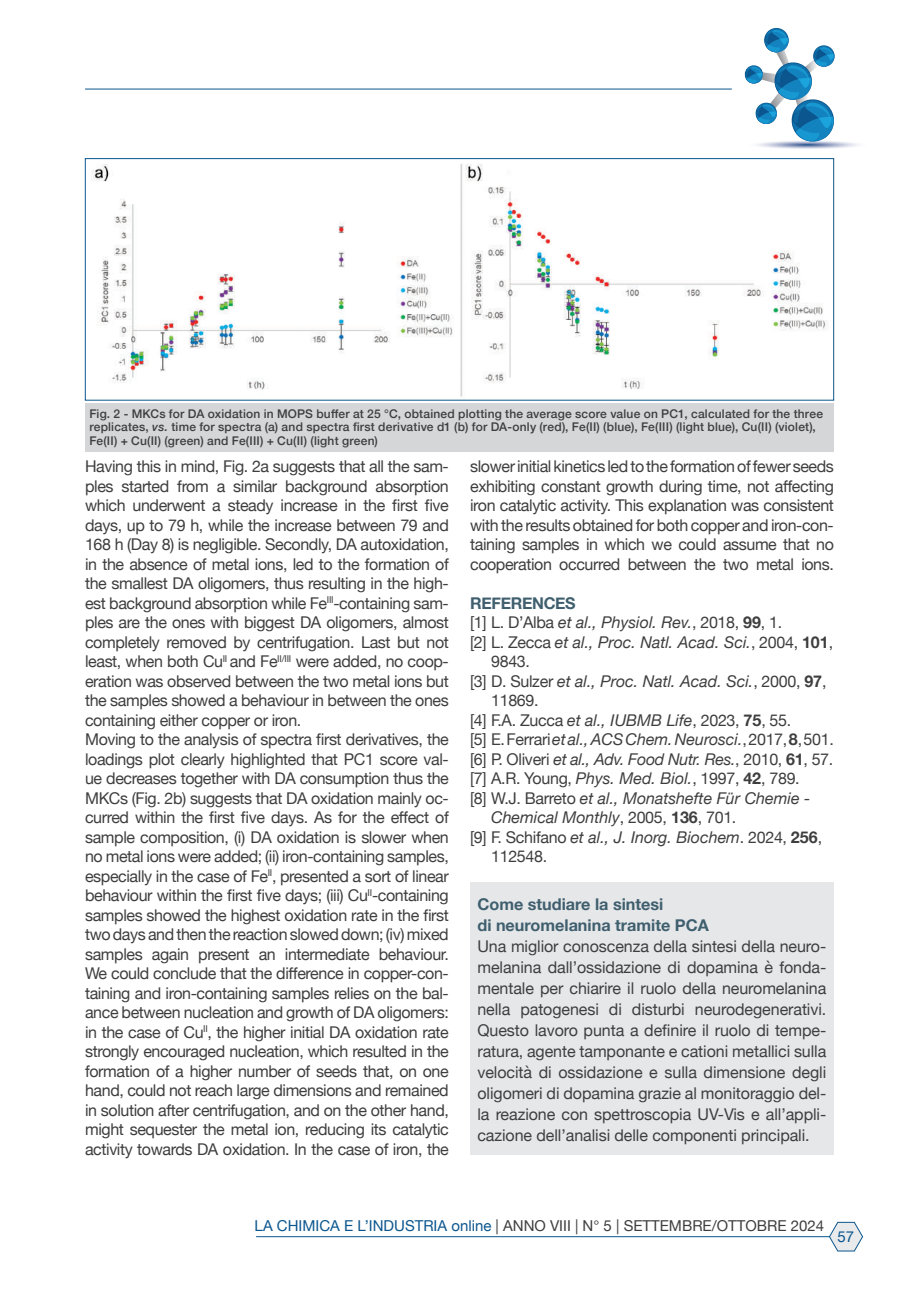
<style>
.page{position:relative;width:919px;height:1289px;background:#fff}
.page>*{position:absolute;margin:0;border:0;box-sizing:border-box;transform-origin:0 0}
.t1{font:16.2px/19.5px "Helvetica Neue";letter-spacing:-.025em;color:#3e3e3f;text-align:justify}
.t2{font:italic 16.2px "Helvetica Neue";color:#3e3e3f}
.t3{font:italic 16.2px "Helvetica Neue";letter-spacing:-.02em;color:#3e3e3f}
.t4{font:700 16.2px/21px "Helvetica Neue";color:#3f5f6e}
.t5{font:700 16.2px "Helvetica Neue";letter-spacing:-.02em;color:#3f5f6e}
.t6{font:15px "Helvetica Neue";color:#3e3e3f}
.t7{font:15px "Helvetica Neue";color:#0b568e}
.t8{font:500 12px/13.5px "Helvetica Neue";letter-spacing:.015em;color:#3e3e3f}
.s1{font-style:italic}
.s2{font-weight:700}
.s3{font-style:normal}
.s4{font-weight:700;font-style:normal}
.s5{color:#0b568e}
</style>
<div class="page">
<hr style="left:85px;top:89px;width:646px;height:1px;background:#0b568e">
<svg style="left:744px;top:28px;width:114px;height:121px"></svg>
<hr style="left:256px;top:1236px;width:574px;height:1px;background:#0b568e">
<svg style="left:829px;top:1222px;width:33px;height:29px"></svg>
<div style="left:470px;top:882px;width:363px;height:272px;background:#e6e7e9"></div>
<img style="left:91px;top:164px;width:737px;height:233px">
<div style="left:85px;top:158px;width:748px;height:242px;border:1px solid #0b568e"></div>
<div style="left:85px;top:403px;width:748px;height:49px;background:#d5d6d8"></div>
<p class="t8" style="left:89px;top:406px;width:735px">Fig. 2 - MKCs for DA oxidation in MOPS buffer at 25 °C, obtained plotting the average score value on PC1, calculated for the three replicates, <span class="s1">vs.</span> time for spectra (a) and spectra first derivative d1 (b) for DA-only (red), Fe(II) (blue), Fe(III) (light blue), Cu(II) (violet),<br>Fe(II) + Cu(II) (green) and Fe(III) + Cu(II) (light green)</p>
<p class="t1" style="left:85px;top:457px;width:365px;text-align:left">Having this in mind, Fig. 2a suggests that all the sam&shy;ples started from a similar background absorption which underwent a steady increase in the first five days, up to 79 h, while the increase between 79 and 168 h (Day 8) is negligible. Secondly, DA autoxidation, in the absence of metal ions, led to the formation of the smallest DA oligomers, thus resulting in the high&shy;est background absorption while Fe<sup>III</sup>-containing sam&shy;ples are the ones with biggest DA oligomers, almost completely removed by centrifugation. Last but not least, when both Cu<sup>II</sup> and Fe<sup>II/III</sup> were added, no coop&shy;eration was observed between the two metal ions but the samples showed a behaviour in between the ones containing either copper or iron.<br>Moving to the analysis of spectra first derivatives, the loadings plot clearly highlighted that PC1 score val&shy;ue decreases together with DA consumption thus the MKCs (Fig. 2b) suggests that DA oxidation mainly oc&shy;curred within the first five days. As for the effect of sample composition, (i) DA oxidation is slower when no metal ions were added; (ii) iron-containing samples, especially in the case of Fe<sup>II</sup>, presented a sort of linear behaviour within the first five days; (iii) Cu<sup>II</sup>-containing samples showed the highest oxidation rate in the first two days and then the reaction slowed down; (iv) mixed samples again present an intermediate behaviour.<br>We could conclude that the difference in copper-con&shy;taining and iron-containing samples relies on the bal&shy;ance between nucleation and growth of DA oligomers: in the case of Cu<sup>II</sup>, the higher initial DA oxidation rate strongly encouraged nucleation, which resulted in the formation of a higher number of seeds that, on one hand, could not reach large dimensions and remained in solution after centrifugation, and on the other hand, might sequester the metal ion, reducing its catalytic activity towards DA oxidation. In the case of iron, the</p>
<p class="t1" style="left:470px;top:457px;width:365px">slower initial kinetics led to the formation of fewer seeds exhibiting constant growth during time, not affecting iron catalytic activity. This explanation was consistent with the results obtained for both copper and iron-con&shy;taining samples in which we could assume that no cooperation occurred between the two metal ions.</p>
<p class="t5" style="left:470px;top:590px;width:107px">REFERENCES</p>
<p class="t1" style="left:470px;top:613px;width:313px">[1] L. D’Alba <span class="s1">et al., Physiol. Rev.</span>, 2018, <span class="s2">99</span>, 1.</p>
<p class="t2" style="left:470px;top:630px;width:364px"><span class="s3">[2] L. Zecca</span> et al., Proc. Natl. Acad. Sci.<span class="s3">, 2004,</span> <span class="s4">101</span><span class="s3">,</span></p>
<p class="t1" style="left:491px;top:652px;width:40px">9843.</p>
<p class="t2" style="left:470px;top:669px;width:358px"><span class="s3">[3] D. Sulzer</span> et al., Proc. Natl. Acad. Sci.<span class="s3">, 2000,</span> <span class="s4">97</span><span class="s3">,</span></p>
<p class="t1" style="left:491px;top:691px;width:49px">11869.</p>
<p class="t1" style="left:470px;top:711px;width:322px">[4] F.A. Zucca <span class="s1">et al., IUBMB Life</span>, 2023, <span class="s2">75</span>, 55.</p>
<p class="t1" style="left:470px;top:730px;width:365px">[5] E. Ferrari <span class="s1">et al., ACS Chem. Neurosci.</span>, 2017, <span class="s2">8</span>, 501.</p>
<p class="t3" style="left:470px;top:747px;width:365px"><span class="s3">[6] P. Oliveri</span> et al., Adv. Food Nutr. Res.<span class="s3">, 2010,</span> <span class="s4">61</span><span class="s3">, 57.</span></p>
<p class="t1" style="left:470px;top:769px;width:331px">[7] A.R. Young, <span class="s1">Phys. Med. Biol.</span>, 1997, <span class="s2">42</span>, 789.</p>
<p class="t2" style="left:470px;top:786px;width:342px"><span class="s3">[8] W.J. Barreto</span> et al., Monatshefte Für Chemie -</p>
<p class="t2" style="left:491px;top:805px;width:247px">Chemical Monthly<span class="s3">, 2005,</span> <span class="s4">136</span><span class="s3">, 701.</span></p>
<p class="t2" style="left:470px;top:825px;width:353px"><span class="s3">[9] F. Schifano</span> et al., J. Inorg. Biochem<span class="s3">. 2024,</span> <span class="s4">256</span><span class="s3">,</span></p>
<p class="t1" style="left:491px;top:847px;width:58px">112548.</p>
<p class="t4" style="left:477px;top:894px;width:233px">Come studiare la sintesi<br>di neuromelanina tramite PCA</p>
<p class="t1" style="left:477px;top:937px;width:350px;line-height:21px">Una miglior conoscenza della sintesi della neuro&shy;melanina dall’ossidazione di dopamina è fonda&shy;mentale per chiarire il ruolo della neuromelanina nella patogenesi di disturbi neurodegenerativi.<br>Questo lavoro punta a definire il ruolo di tempe&shy;ratura, agente tamponante e cationi metallici sulla velocità di ossidazione e sulla dimensione degli oligomeri di dopamina grazie al monitoraggio del&shy;la reazione con spettroscopia UV-Vis e all’appli&shy;cazione dell’analisi delle componenti principali.</p>
<p class="t6" style="left:255px;top:1214px;width:571px"><span class="s5">LA CHIMICA E L’INDUSTRIA online</span> | ANNO VIII | N° 5 | SETTEMBRE/OTTOBRE 2024</p>
<p class="t7" style="left:837px;top:1225px;width:18px">57</p>
</div>
